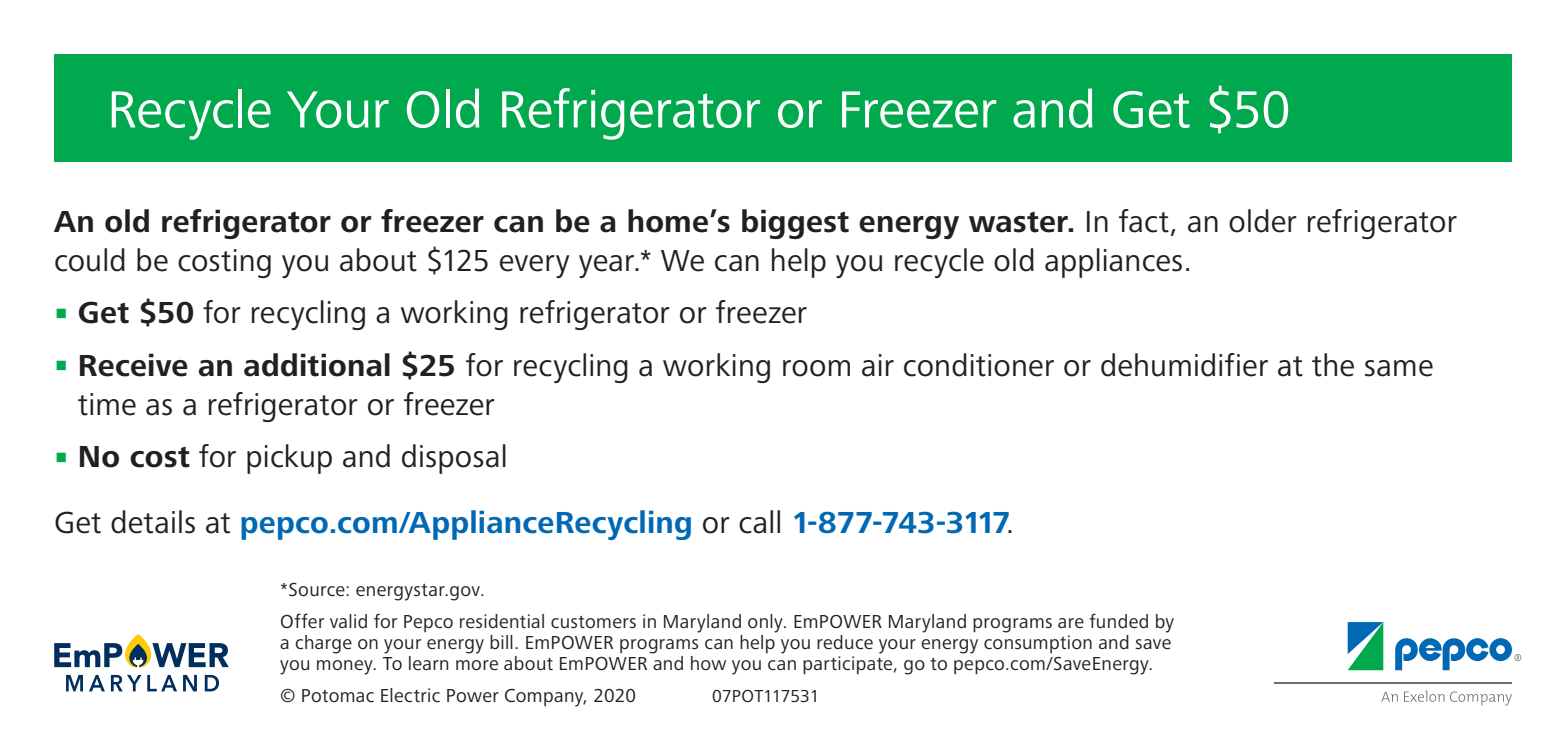
<style>
.page{position:relative;width:1566px;height:756px;background:#fff}
.page>*{position:absolute;margin:0;border:0;box-sizing:border-box;transform-origin:0 0}
.Second_Tittle{font:54px "Frutiger Next Pro";letter-spacing:-.005em;color:#fff}
.Bullets{font:31.5px/39px "Frutiger Next Pro";letter-spacing:.005em;color:#231f20}
.body{font:31.5px/39px "Frutiger Next Pro";letter-spacing:.005em;color:#231f20}
.t1{font:700 31.5px "Frutiger Next Pro";letter-spacing:.005em;color:#0168b3}
.Legal{font:19.5px/21px "Frutiger Next Pro";letter-spacing:.02em;color:#231f20}
.Legal-2{font:18px "Frutiger Next Pro";color:#231f20}
.s1{font-weight:700}
.s2{color:#00a94e}
.s3{font-weight:400;color:#231f20}
</style>
<div class="page">
<div style="left:54px;top:54px;width:1458px;height:108px;background:#00a94e"></div>
<svg style="left:1381px;top:691px;width:131px;height:15px"></svg>
<hr style="left:1274px;top:682px;width:238px;height:1px;background:#687379">
<svg style="left:1395px;top:638px;width:126px;height:32px"></svg>
<svg style="left:1348px;top:622px;width:35px;height:48px"></svg>
<svg style="left:54px;top:634px;width:175px;height:34px"></svg>
<svg style="left:66px;top:675px;width:17px;height:16px"></svg>
<svg style="left:89px;top:675px;width:16px;height:16px"></svg>
<svg style="left:111px;top:675px;width:66px;height:16px"></svg>
<svg style="left:183px;top:675px;width:14px;height:16px"></svg>
<svg style="left:205px;top:675px;width:14px;height:16px"></svg>
<p class="Second_Tittle" style="left:107px;top:79px;width:1185px">Recycle Your Old Refrigerator or Freezer and Get $50</p>
<p class="body" style="left:54px;top:202px;width:1405px"><span class="s1">An old refrigerator or freezer can be a home’s biggest energy waster.</span> In fact, an older refrigerator could be costing you about $125 every year.* We can help you recycle old appliances.</p>
<p class="Bullets" style="left:54px;top:293px;width:755px"><span class="s2">▪</span> <span class="s1">Get $50</span> for recycling a working refrigerator or freezer</p>
<p class="Bullets" style="left:78px;top:346px;width:1357px;text-indent:-24px"><span class="s2">▪</span> <span class="s1">Receive an additional $25</span> for recycling a working room air conditioner or dehumidifier at the same time as a refrigerator or freezer</p>
<p class="Bullets" style="left:54px;top:437px;width:455px"><span class="s2">▪</span> <span class="s1">No cost</span> for pickup and disposal</p>
<p class="t1" style="left:54px;top:505px;width:962px"><span class="s3">Get details at</span> pepco.com/ApplianceRecycling <span class="s3">or call</span> 1-877-743-3117<span class="s3">.</span></p>
<p class="Legal" style="left:280px;top:579px;width:206px">*Source: energystar.gov.</p>
<p class="Legal" style="left:280px;top:611px;width:895px">Offer valid for Pepco residential customers in Maryland only. EmPOWER Maryland programs are funded by a charge on your energy bill. EmPOWER programs can help you reduce your energy consumption and save you money. To learn more about EmPOWER and how you can participate, go to pepco.com/SaveEnergy.</p>
<p class="Legal" style="left:280px;top:685px;width:357px">© Potomac Electric Power Company, 2020</p>
<p class="Legal-2" style="left:712px;top:686px;width:109px">07POT117531</p>
</div>
